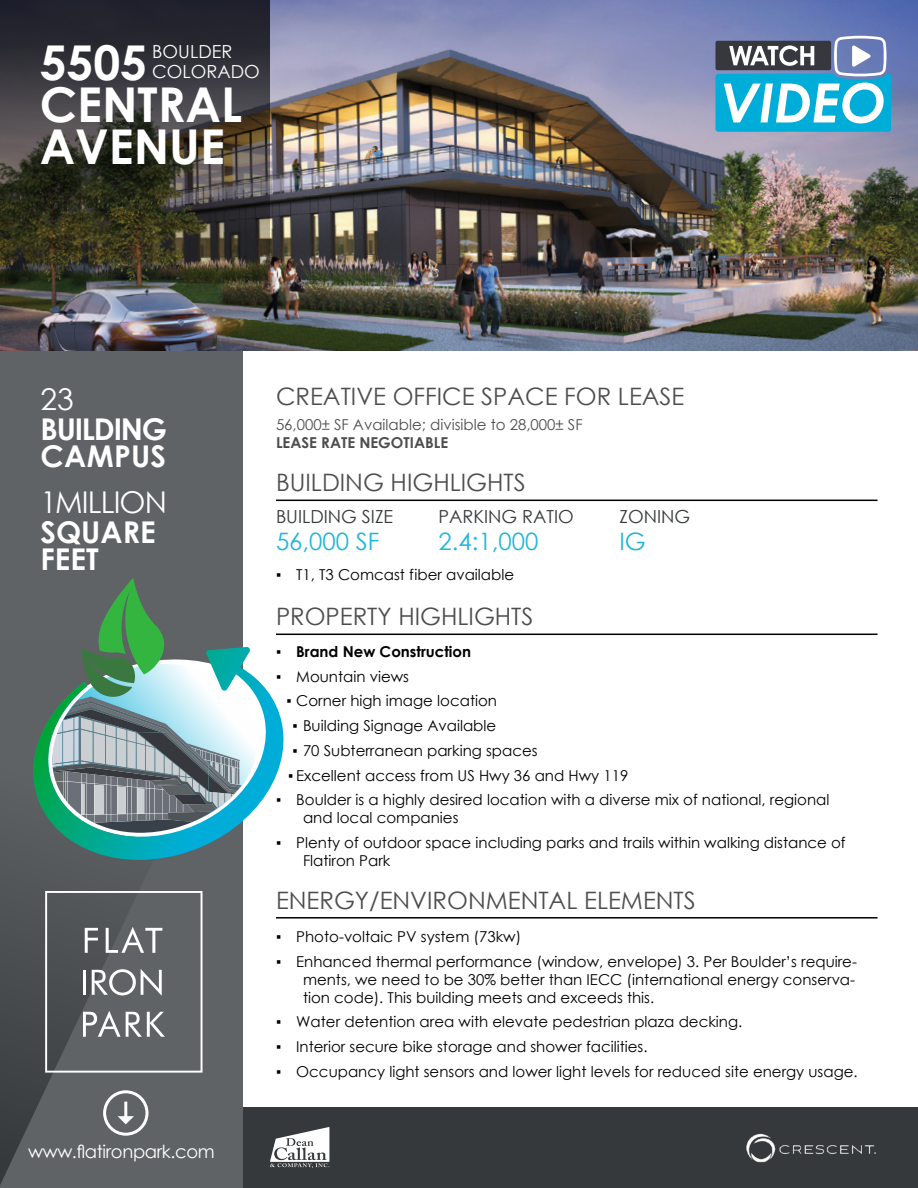
<style>
.page{position:relative;width:918px;height:1188px;background:#fff}
.page>*{position:absolute;margin:0;border:0;box-sizing:border-box;transform-origin:0 0}
.t1{font:700 48px/42px "Century Gothic";color:#fff}
.t2{font:700 30px/27px "Century Gothic";letter-spacing:-.04em;color:#fff}
.t3{font:30px "Century Gothic";letter-spacing:-.03em;color:#fff}
.t4{font:700 30px/27px "Century Gothic";color:#fff}
.t5{font:24px "Century Gothic";color:#4d4d4f}
.t6{font:24px "Century Gothic";color:#1eb6dc}
.t7{font:18px/19.5px "Century Gothic";letter-spacing:-.01em;color:#fff}
.t8{font:18px "Century Gothic";color:#36393b}
.t9{font:15px/18px "Century Gothic";color:#000}
.t10{font:15px "Century Gothic";color:#4d4d4f}
.t11{font:700 15px "Century Gothic";color:#000}
.t12{font:700 15px "Century Gothic";color:#4d4d4f}
.s1{font-weight:400}
</style>
<div class="page">
<div style="left:0;top:1107px;width:918px;height:81px;background:#36393b"></div>
<div style="left:0;top:0;width:243px;height:1188px;background:#5f6365"></div>
<svg style="left:0;top:854px;width:203px;height:331px"></svg>
<svg style="left:103px;top:1090px;width:45px;height:46px"></svg>
<svg style="left:45px;top:891px;width:157px;height:182px"></svg>
<img style="left:746px;top:1133px;width:130px;height:30px">
<svg style="left:270px;top:1127px;width:60px;height:41px"></svg>
<hr style="left:276px;top:500px;width:602px;height:1px;background:#000">
<hr style="left:276px;top:634px;width:602px;height:1px;background:#000">
<img style="left:270px;top:0;width:648px;height:351px">
<img style="left:0;top:0;width:270px;height:351px">
<hr style="left:276px;top:917px;width:602px;height:2px;background:#000">
<svg style="left:27px;top:861px;width:176px;height:12px"></svg>
<svg style="left:98px;top:578px;width:67px;height:69px"></svg>
<svg style="left:27px;top:647px;width:257px;height:214px"></svg>
<svg style="left:715px;top:36px;width:176px;height:96px"></svg>
<h1 class="t1" style="left:40px;top:39px;width:204px">5505<br>CENTRAL<br>AVENUE</h1>
<p class="t7" style="left:152px;top:42px;width:109px">BOULDER<br>COLORADO</p>
<h2 class="t3" style="left:40px;top:378px;width:35px">23</h2>
<h2 class="t2" style="left:40px;top:414px;width:128px">BUILDING<br>CAMPUS</h2>
<h2 class="t3" style="left:40px;top:481px;width:128px">1 MILLION</h2>
<h2 class="t4" style="left:40px;top:517px;width:117px">SQUARE<br>FEET</h2>
<p class="t7" style="left:28px;top:1141px;width:188px">www.flatironpark.com</p>
<h3 class="t5" style="left:276px;top:380px;width:410px">CREATIVE OFFICE SPACE FOR LEASE</h3>
<p class="t10" style="left:276px;top:414px;width:308px">56,000± SF Available; divisible to 28,000± SF</p>
<p class="t12" style="left:276px;top:431px;width:174px">LEASE RATE NEGOTIABLE</p>
<h3 class="t5" style="left:276px;top:466px;width:251px">BUILDING HIGHLIGHTS</h3>
<p class="t8" style="left:276px;top:504px;width:119px">BUILDING SIZE</p>
<h3 class="t6" style="left:276px;top:525px;width:105px">56,000 SF</h3>
<p class="t8" style="left:439px;top:504px;width:137px">PARKING RATIO</p>
<h3 class="t6" style="left:439px;top:525px;width:101px">2.4:1,000</h3>
<p class="t9" style="left:276px;top:566px;width:240px">▪ T1, T3 Comcast fiber available</p>
<h3 class="t5" style="left:276px;top:600px;width:259px">PROPERTY HIGHLIGHTS</h3>
<p class="t8" style="left:620px;top:504px;width:72px">ZONING</p>
<h3 class="t6" style="left:620px;top:525px;width:28px">IG</h3>
<p class="t11" style="left:276px;top:640px;width:197px"><span class="s1">▪</span> Brand New Construction</p>
<p class="t9" style="left:276px;top:667px;width:135px">▪ Mountain views</p>
<p class="t9" style="left:287px;top:692px;width:212px">▪ Corner high image location</p>
<p class="t9" style="left:293px;top:716px;width:205px">▪ Building Signage Available</p>
<p class="t9" style="left:293px;top:741px;width:247px">▪ 70 Subterranean parking spaces</p>
<p class="t9" style="left:288px;top:766px;width:342px">▪ Excellent access from US Hwy 36 and Hwy 119</p>
<p class="t9" style="left:303px;top:791px;width:528px;text-indent:-27px">▪ Boulder is a highly desired location with a diverse mix of national, regional and local companies</p>
<p class="t9" style="left:303px;top:833px;width:544px;text-indent:-27px">▪ Plenty of outdoor space including parks and trails within walking distance of<br>Flatiron Park</p>
<h3 class="t5" style="left:276px;top:883px;width:421px">ENERGY/ENVIRONMENTAL ELEMENTS</h3>
<p class="t9" style="left:276px;top:927px;width:247px">▪ Photo-voltaic PV system (73kw)</p>
<p class="t9" style="left:303px;top:952px;width:556px;text-indent:-27px">▪ Enhanced thermal performance (window, envelope) 3. Per Boulder’s require&shy;ments, we need to be 30% better than IECC (international energy conserva&shy;tion code). This building meets and exceeds this.</p>
<p class="t9" style="left:276px;top:1013px;width:468px">▪ Water detention area with elevate pedestrian plaza decking.</p>
<p class="t9" style="left:276px;top:1037px;width:373px">▪ Interior secure bike storage and shower facilities.</p>
<p class="t9" style="left:276px;top:1062px;width:583px">▪ Occupancy light sensors and lower light levels for reduced site energy usage.</p>
</div>
